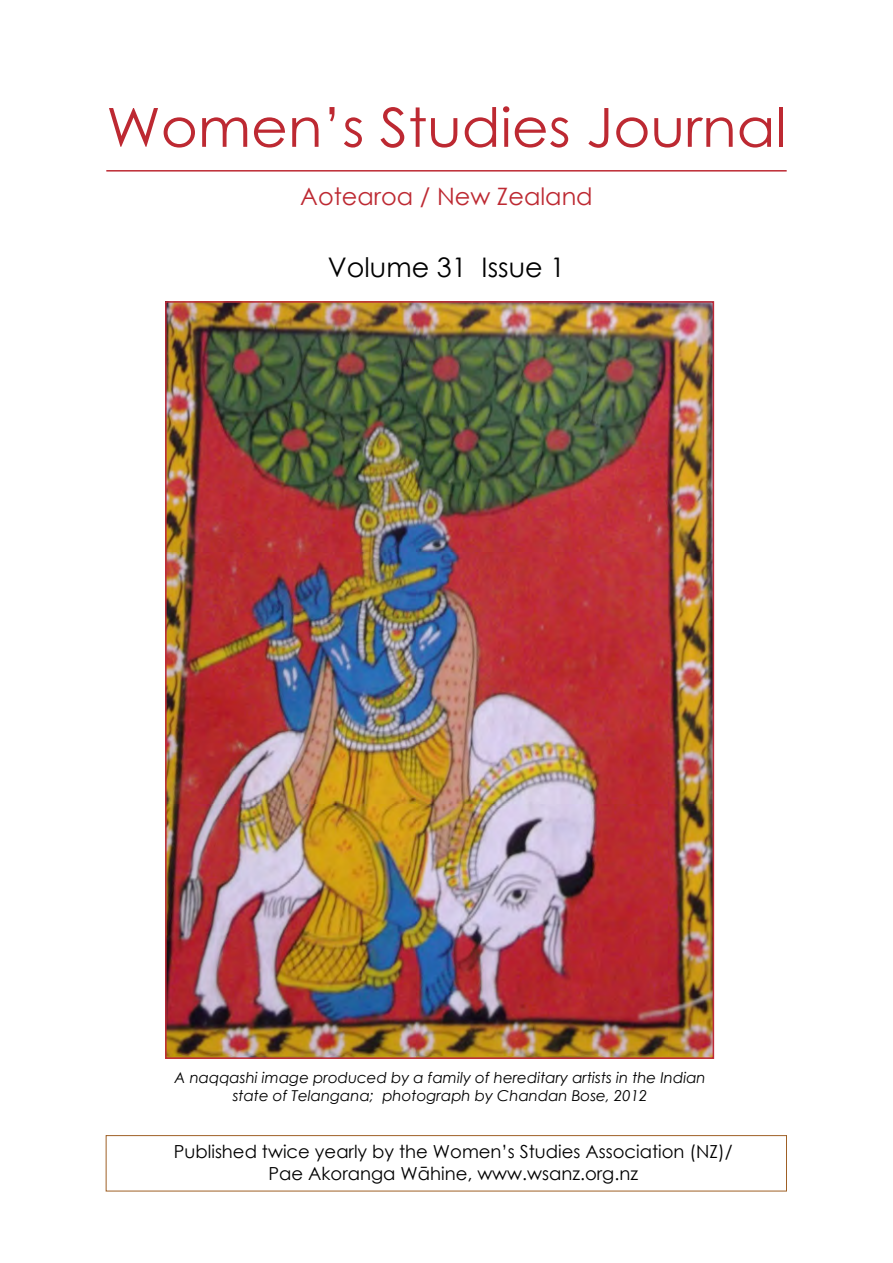
<style>
.page{position:relative;width:893px;height:1263px;background:#fff}
.page>*{position:absolute;margin:0;border:0;box-sizing:border-box;transform-origin:0 0}
.t1{font:54px "Century Gothic";color:#bd2932;scale:1.05 1}
.t2{font:27px "Century Gothic";color:#000}
.t3{font:24px "Century Gothic";color:#bd2932}
.t4{font:18px/21.6px "Century Gothic";color:#000;text-align:center}
.t5{font:italic 15px/18px "Century Gothic";color:#000;text-align:center}
</style>
<div class="page">
<hr style="left:106px;top:170px;width:681px;height:2px;background:#bd2932">
<div style="left:106px;top:1135px;width:681px;height:56px;border:1px solid #9e6025"></div>
<img style="left:168px;top:304px;width:543px;height:752px">
<h1 class="t1" style="left:106px;top:90px;width:649px">Women’s Studies Journal</h1>
<h3 class="t3" style="left:300px;top:180px;width:294px">Aotearoa / New Zealand</h3>
<h2 class="t2" style="left:328px;top:248px;width:239px">Volume 31 Issue 1</h2>
<p class="t5" style="left:174px;top:1068px;width:533px">A naqqashi image produced by a family of hereditary artists in the Indian state of Telangana; photograph by Chandan Bose, 2012</p>
<p class="t4" style="left:174px;top:1140px;width:560px">Published twice yearly by the Women’s Studies Association (NZ)/<br>Pae Akoranga Wāhine, www.wsanz.org.nz</p>
</div>
